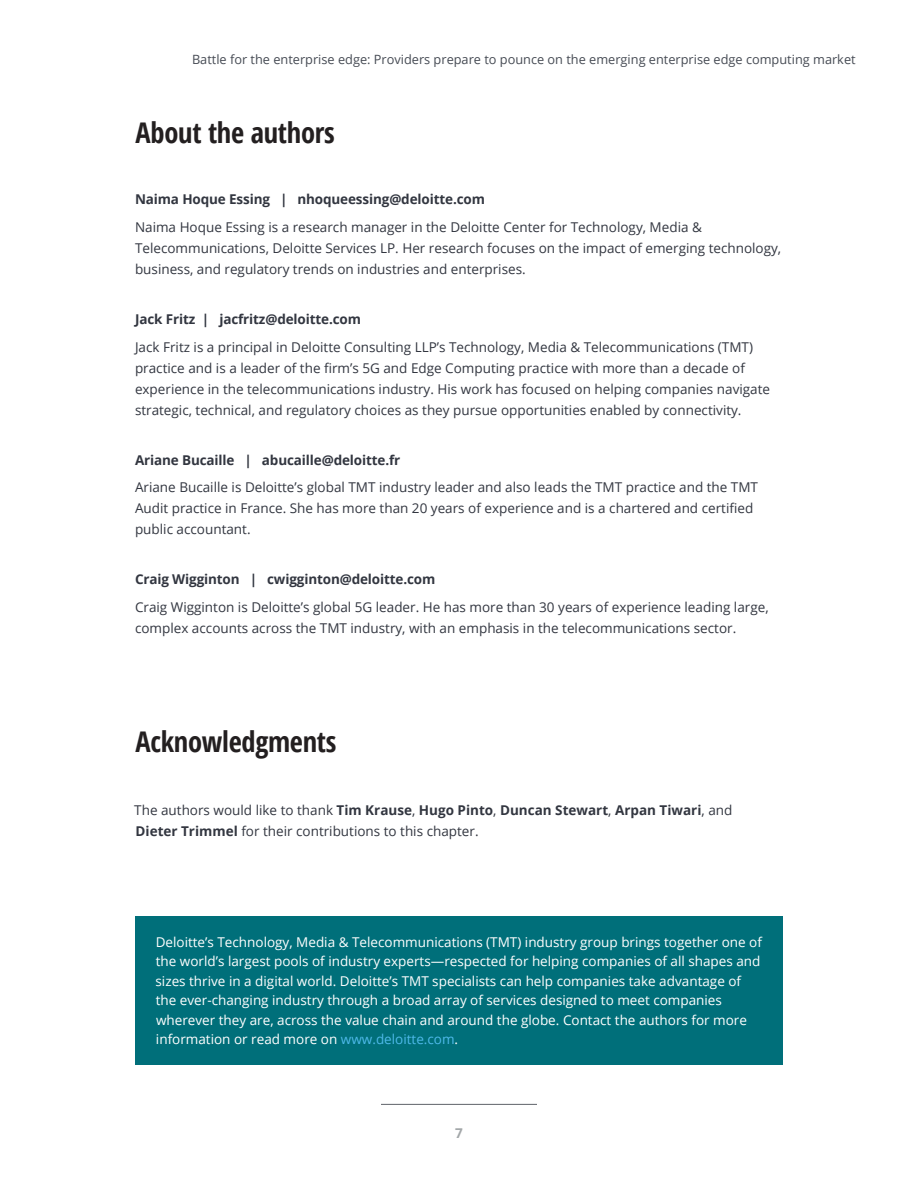
<style>
.page{position:relative;width:918px;height:1188px;background:#fff}
.page>*{position:absolute;margin:0;border:0;box-sizing:border-box;transform-origin:0 0}
.t1{font:700 28.5px "Open Sans Condensed";letter-spacing:-.01em;color:#231f20}
.t2{font:13.5px/21px "Open Sans";color:#323640}
.t3{font:13.5px/19.5px "Open Sans";color:#fff}
.t4{font:700 13.5px "Open Sans";letter-spacing:-.01em;color:#323640}
.t5{font:700 13.5px "Open Sans";color:#a3a7a9}
.t6{font:12.75px "Open Sans";color:#464b54}
.s1{font-weight:700}
.s2{color:#4eb9e9}
</style>
<div class="page">
<hr style="left:381px;top:1104px;width:156px;height:1px;background:#5f6369">
<div style="left:135px;top:916px;width:648px;height:148px;background:#006f7a"></div>
<p class="t6" style="left:192px;top:50px;width:665px">Battle for the enterprise edge: Providers prepare to pounce on the emerging enterprise edge computing market</p>
<h1 class="t1" style="left:136px;top:113px;width:201px">About the authors</h1>
<p class="t4" style="left:135px;top:190px;width:352px">Naima Hoque Essing | nhoqueessing@deloitte.com</p>
<p class="t2" style="left:135px;top:216px;width:648px">Naima Hoque Essing is a research manager in the Deloitte Center for Technology, Media &amp;<br>Telecommunications, Deloitte Services LP. Her research focuses on the impact of emerging technology, business, and regulatory trends on industries and enterprises.</p>
<p class="t4" style="left:135px;top:310px;width:228px">Jack Fritz | jacfritz@deloitte.com</p>
<p class="t2" style="left:135px;top:336px;width:637px">Jack Fritz is a principal in Deloitte Consulting LLP’s Technology, Media &amp; Telecommunications (TMT) practice and is a leader of the firm’s 5G and Edge Computing practice with more than a decade of experience in the telecommunications industry. His work has focused on helping companies navigate strategic, technical, and regulatory choices as they pursue opportunities enabled by connectivity.</p>
<p class="t4" style="left:135px;top:450px;width:267px">Ariane Bucaille | abucaille@deloitte.fr</p>
<p class="t2" style="left:135px;top:477px;width:625px">Ariane Bucaille is Deloitte’s global TMT industry leader and also leads the TMT practice and the TMT<br>Audit practice in France. She has more than 20 years of experience and is a chartered and certified public accountant.</p>
<p class="t4" style="left:135px;top:570px;width:302px">Craig Wigginton | cwigginton@deloitte.com</p>
<p class="t2" style="left:135px;top:596px;width:635px">Craig Wigginton is Deloitte’s global 5G leader. He has more than 30 years of experience leading large, complex accounts across the TMT industry, with an emphasis in the telecommunications sector.</p>
<h1 class="t1" style="left:136px;top:722px;width:202px">Acknowledgments</h1>
<p class="t2" style="left:134px;top:799px;width:600px">The authors would like to thank <span class="s1">Tim Krause</span>, <span class="s1">Hugo Pinto</span>, <span class="s1">Duncan Stewart</span>, <span class="s1">Arpan Tiwari</span>, and<br><span class="s1">Dieter Trimmel</span> for their contributions to this chapter.</p>
<p class="t3" style="left:156px;top:932px;width:608px">Deloitte’s Technology, Media &amp; Telecommunications (TMT) industry group brings together one of the world’s largest pools of industry experts—respected for helping companies of all shapes and sizes thrive in a digital world. Deloitte’s TMT specialists can help companies take advantage of the ever-changing industry through a broad array of services designed to meet companies wherever they are, across the value chain and around the globe. Contact the authors for more information or read more on <span class="s2">www.deloitte.com</span>.</p>
<p class="t5" style="left:455px;top:1123px;width:9px">7</p>
</div>
